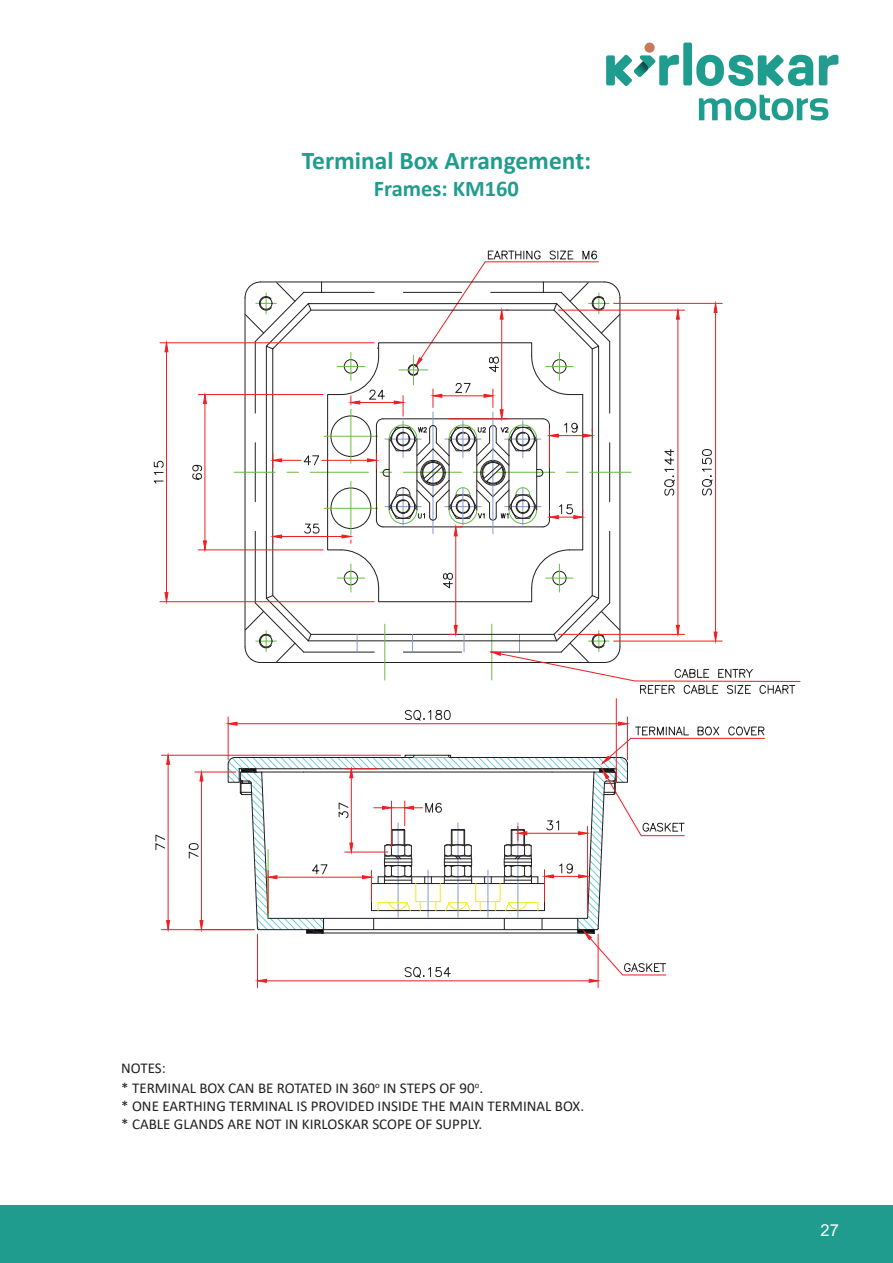
<style>
.page{position:relative;width:893px;height:1263px;background:#fff}
.page>*{position:absolute;margin:0;border:0;box-sizing:border-box;transform-origin:0 0}
.t1{font:700 25.5px "Calibri";color:#209c8f}
.t2{font:700 22.5px "Calibri";color:#209c8f}
.t3{font:16.5px "Arial";color:#fff}
.t4{font:15px/18px "Calibri";color:#231f20}
</style>
<div class="page">
<svg style="left:699px;top:95px;width:129px;height:26px"></svg>
<svg style="left:819px;top:55px;width:19px;height:30px"></svg>
<div style="left:683px;top:43px;width:9px;height:42px;background:#1e9c8e;border-radius:2px"></div>
<svg style="left:696px;top:55px;width:117px;height:31px"></svg>
<div style="left:644px;top:43px;width:11px;height:10px;background:#c57b59;border-radius:50%"></div>
<svg style="left:606px;top:55px;width:73px;height:31px"></svg>
<img style="left:634px;top:61px;width:14px;height:16px">
<hr style="left:234px;top:472px;width:41px;height:1px;background:#69bd45">
<hr style="left:195px;top:771px;width:41px;height:1px;background:#ee1f23">
<hr style="left:201px;top:781px;width:1px;height:140px;background:#ee1f23">
<svg style="left:199px;top:771px;width:5px;height:11px"></svg>
<svg style="left:199px;top:920px;width:5px;height:9px"></svg>
<svg style="left:188px;top:843px;width:11px;height:16px"></svg>
<hr style="left:161px;top:755px;width:240px;height:1px;background:#ee1f23">
<hr style="left:161px;top:929px;width:93px;height:1px;background:#ee1f23">
<hr style="left:168px;top:764px;width:1px;height:157px;background:#ee1f23">
<svg style="left:166px;top:754px;width:4px;height:11px"></svg>
<svg style="left:166px;top:920px;width:4px;height:10px"></svg>
<svg style="left:155px;top:834px;width:11px;height:16px"></svg>
<hr style="left:257px;top:934px;width:1px;height:53px;background:#ee1f23">
<hr style="left:598px;top:934px;width:1px;height:53px;background:#ee1f23">
<hr style="left:160px;top:342px;width:214px;height:1px;background:#ee1f23">
<hr style="left:160px;top:601px;width:214px;height:1px;background:#ee1f23">
<hr style="left:166px;top:352px;width:1px;height:241px;background:#ee1f23">
<svg style="left:164px;top:342px;width:5px;height:10px"></svg>
<svg style="left:164px;top:592px;width:5px;height:10px"></svg>
<svg style="left:153px;top:460px;width:11px;height:24px"></svg>
<hr style="left:198px;top:394px;width:125px;height:1px;background:#ee1f23">
<hr style="left:198px;top:549px;width:125px;height:1px;background:#ee1f23">
<hr style="left:204px;top:404px;width:1px;height:137px;background:#ee1f23">
<svg style="left:203px;top:394px;width:4px;height:10px"></svg>
<svg style="left:203px;top:540px;width:4px;height:11px"></svg>
<svg style="left:192px;top:464px;width:11px;height:16px"></svg>
<hr style="left:616px;top:698px;width:1px;height:84px;background:#ee1f23">
<svg style="left:227px;top:708px;width:538px;height:275px"></svg>
<svg style="left:244px;top:250px;width:557px;height:444px"></svg>
<div style="left:0;top:1205px;width:893px;height:58px;background:#209c8f"></div>
<h1 class="t1" style="left:302px;top:143px;width:291px">Terminal Box Arrangement:</h1>
<h2 class="t2" style="left:374px;top:173px;width:147px">Frames: KM160</h2>
<p class="t4" style="left:121px;top:1058px;width:46px">NOTES:</p>
<p class="t4" style="left:121px;top:1079px;width:464px">* TERMINAL BOX CAN BE ROTATED IN 360<sup>o</sup> IN STEPS OF 90<sup>o</sup>.<br>* ONE EARTHING TERMINAL IS PROVIDED INSIDE THE MAIN TERMINAL BOX. * CABLE GLANDS ARE NOT IN KIRLOSKAR SCOPE OF SUPPLY.</p>
<p class="t3" style="left:821px;top:1218px;width:20px">27</p>
</div>
